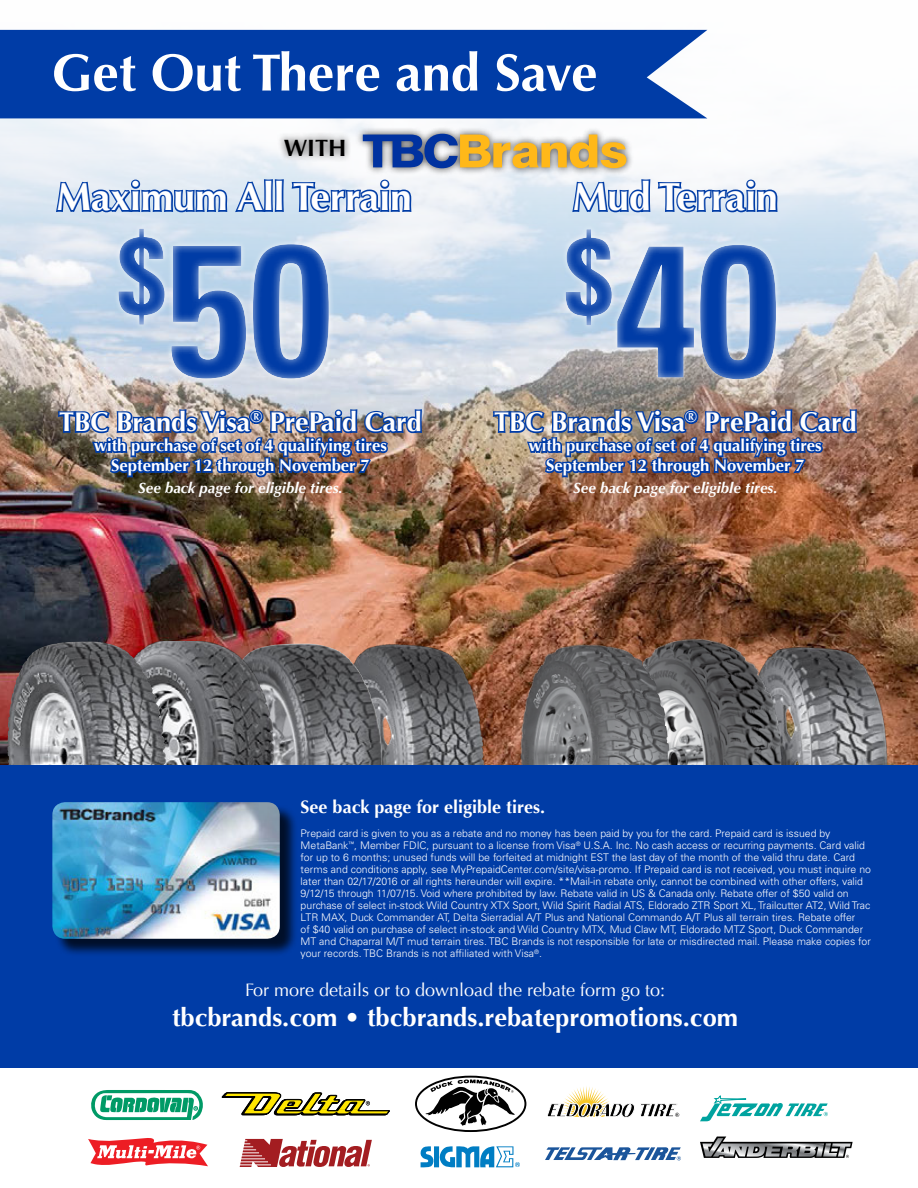
<style>
.page{position:relative;width:918px;height:1188px;background:#fff}
.page>*{position:absolute;margin:0;border:0;box-sizing:border-box;transform-origin:0 0}
.t1{font:700 condensed 187.8px "Univers";color:#003ca6}
.t2{font:700 52.5px "Optima";color:#fff}
.t3{font:700 39px "Optima";color:#fff}
.t4{font:700 27px "Optima";color:#fff}
.t5{font:700 25.5px "Optima";color:#fff}
.t6{font:700 23.55px "Optima";color:#000}
.t7{font:18px "Optima";color:#fff}
.t8{font:700 18px "Optima";color:#fff}
.t9{font:700 16.65px/20.1px "Optima";color:#fff;text-align:center}
.t10{font:italic 700 15px "Optima";color:#fff}
.t11{font:300 10.5px/12px "Univers LT Std";color:#fff}
</style>
<div class="page">
<img style="left:0;top:29px;width:918px;height:736px">
<img style="left:785px;top:642px;width:133px;height:123px">
<img style="left:614px;top:633px;width:171px;height:132px">
<svg style="left:54px;top:177px;width:231px;height:38px;background:#a9bfe0"></svg>
<svg style="left:291px;top:178px;width:122px;height:16px"></svg>
<img style="left:57px;top:407px;width:366px;height:81px">
<svg style="left:570px;top:177px;width:210px;height:18px"></svg>
<img style="left:492px;top:422px;width:366px;height:66px">
<div style="left:62px;top:194px;width:459px;height:228px;background:#fff;opacity:.75"></div>
<div style="left:0;top:30px;width:707px;height:88px;background:#003ca6"></div>
<div style="left:509px;top:195px;width:409px;height:227px;background:#fff;opacity:.75"></div>
<div style="left:277px;top:126px;width:357px;height:50px;background:#000;opacity:.75"></div>
<svg style="left:363px;top:134px;width:263px;height:34px;background:#ac9f81"></svg>
<svg style="left:91px;top:1090px;width:112px;height:30px"></svg>
<svg style="left:547px;top:1086px;width:132px;height:31px"></svg>
<svg style="left:700px;top:1096px;width:128px;height:25px"></svg>
<svg style="left:88px;top:1138px;width:120px;height:28px"></svg>
<svg style="left:421px;top:1146px;width:99px;height:21px"></svg>
<svg style="left:545px;top:1147px;width:136px;height:13px"></svg>
<svg style="left:700px;top:1137px;width:153px;height:21px"></svg>
<svg style="left:222px;top:1092px;width:168px;height:23px"></svg>
<svg style="left:240px;top:1139px;width:132px;height:28px"></svg>
<svg style="left:415px;top:1076px;width:111px;height:56px"></svg>
<img style="left:326px;top:639px;width:173px;height:126px">
<img style="left:519px;top:644px;width:55px;height:121px">
<img style="left:278px;top:644px;width:104px;height:121px">
<img style="left:105px;top:641px;width:173px;height:124px">
<img style="left:8px;top:641px;width:81px;height:124px">
<div style="left:0;top:765px;width:918px;height:303px;background:#003ca6"></div>
<div style="left:55px;top:804px;width:243px;height:154px;background:#000;opacity:.75"></div>
<img style="left:52px;top:802px;width:228px;height:137px">
<h2 class="t2" style="left:52px;top:42px;width:547px">Get Out There and Save</h2>
<h3 class="t6" style="left:284px;top:134px;width:64px">WITH</h3>
<h3 class="t3" style="left:56px;top:174px;width:357px">Maximum All Terrain</h3>
<h1 class="t1" style="left:117px;top:195px;width:217px"><sup>$</sup>50</h1>
<h3 class="t4" style="left:59px;top:406px;width:364px">TBC Brands Visa<sup>®</sup> PrePaid Card</h3>
<h3 class="t9" style="left:94px;top:436px;width:294px">with purchase of set of 4 qualifying tires<br>September 12 through November 7</h3>
<h3 class="t10" style="left:138px;top:479px;width:206px">See back page for eligible tires.</h3>
<h3 class="t3" style="left:573px;top:174px;width:207px">Mud Terrain</h3>
<h1 class="t1" style="left:564px;top:196px;width:217px"><sup>$</sup>40</h1>
<h3 class="t4" style="left:494px;top:406px;width:364px">TBC Brands Visa<sup>®</sup> PrePaid Card</h3>
<h3 class="t9" style="left:529px;top:436px;width:294px">with purchase of set of 4 qualifying tires<br>September 12 through November 7</h3>
<h3 class="t10" style="left:573px;top:479px;width:206px">See back page for eligible tires.</h3>
<h3 class="t8" style="left:301px;top:797px;width:246px">See back page for eligible tires.</h3>
<p class="t11" style="left:301px;top:828px;width:572px">Prepaid card is given to you as a rebate and no money has been paid by you for the card. Prepaid card is issued by MetaBank<sup>™</sup>, Member FDIC, pursuant to a license from Visa<sup>®</sup> U.S.A. Inc. No cash access or recurring payments. Card valid for up to 6 months; unused funds will be forfeited at midnight EST the last day of the month of the valid thru date. Card terms and conditions apply, see MyPrepaidCenter.com/site/visa-promo. If Prepaid card is not received, you must inquire no later than 02/17/2016 or all rights hereunder will expire. **Mail-in rebate only, cannot be combined with other offers, valid 9/12/15 through 11/07/15. Void where prohibited by law. Rebate valid in US &amp; Canada only. Rebate offer of $50 valid on purchase of select in-stock Wild Country XTX Sport, Wild Spirit Radial ATS, Eldorado ZTR Sport XL, Trailcutter AT2, Wild Trac LTR MAX, Duck Commander AT, Delta Sierradial A/T Plus and National Commando A/T Plus all terrain tires. Rebate offer<br>of $40 valid on purchase of select in-stock and Wild Country MTX, Mud Claw MT, Eldorado MTZ Sport, Duck Commander MT and Chaparral M/T mud terrain tires. TBC Brands is not responsible for late or misdirected mail. Please make copies for your records. TBC Brands is not affiliated with Visa<sup>®</sup>.</p>
<h3 class="t7" style="left:245px;top:979px;width:422px">For more details or to download the rebate form go to:</h3>
<h3 class="t5" style="left:172px;top:1003px;width:568px">tbcbrands.com • tbcbrands.rebatepromotions.com</h3>
</div>
